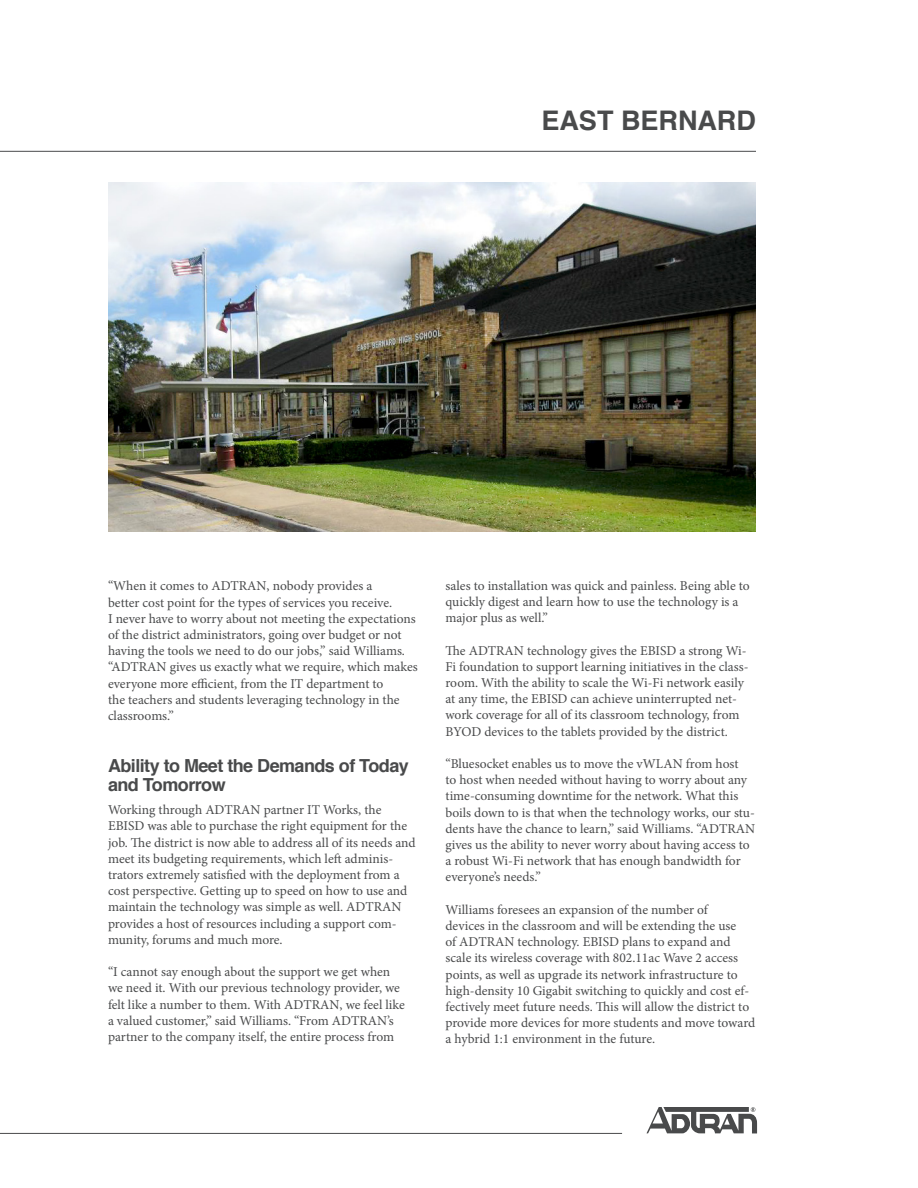
<style>
.page{position:relative;width:918px;height:1188px;background:#fff}
.page>*{position:absolute;margin:0;border:0;box-sizing:border-box;transform-origin:0 0}
._01_Header{font:700 27px "Helvetica";color:#494a4b}
.t1{font:700 18px/19.5px "Helvetica";letter-spacing:-.03em;color:#494a4b}
.t2{font:13.5px/16.2px "Minion Pro";color:#494a4b}
</style>
<div class="page">
<hr style="left:0;top:1133px;width:622px;height:1px;background:#494a4b">
<hr style="left:0;top:151px;width:756px;height:1px;background:#494a4b">
<svg style="left:647px;top:1107px;width:110px;height:26px"></svg>
<img style="left:108px;top:182px;width:648px;height:350px">
<p class="_01_Header" style="left:541px;top:98px;width:216px">EAST BERNARD</p>
<p class="t2" style="left:108px;top:578px;width:311px">“When it comes to ADTRAN, nobody provides a<br>better cost point for the types of services you receive.<br>I never have to worry about not meeting the expectations of the district administrators, going over budget or not having the tools we need to do our jobs,” said Williams. “ADTRAN gives us exactly what we require, which makes everyone more efficient, from the IT department to<br>the teachers and students leveraging technology in the classrooms.”</p>
<p class="t1" style="left:108px;top:756px;width:302px">Ability to Meet the Demands of Today and Tomorrow</p>
<p class="t2" style="left:108px;top:802px;width:309px">Working through ADTRAN partner IT Works, the EBISD was able to purchase the right equipment for the job. The district is now able to address all of its needs and meet its budgeting requirements, which left adminis&shy;trators extremely satisfied with the deployment from a cost perspective. Getting up to speed on how to use and maintain the technology was simple as well. ADTRAN provides a host of resources including a support com&shy;munity, forums and much more.</p>
<p class="t2" style="left:108px;top:964px;width:298px">“I cannot say enough about the support we get when we need it. With our previous technology provider, we felt like a number to them. With ADTRAN, we feel like a valued customer,” said Williams. “From ADTRAN’s partner to the company itself, the entire process from</p>
<p class="t2" style="left:446px;top:577px;width:306px">sales to installation was quick and painless. Being able to quickly digest and learn how to use the technology is a major plus as well.”</p>
<p class="t2" style="left:446px;top:642px;width:305px">The ADTRAN technology gives the EBISD a strong Wi-Fi foundation to support learning initiatives in the class&shy;room. With the ability to scale the Wi-Fi network easily at any time, the EBISD can achieve uninterrupted net&shy;work coverage for all of its classroom technology, from BYOD devices to the tablets provided by the district.</p>
<p class="t2" style="left:446px;top:756px;width:311px">“Bluesocket enables us to move the vWLAN from host<br>to host when needed without having to worry about any time-consuming downtime for the network. What this boils down to is that when the technology works, our stu&shy;dents have the chance to learn,” said Williams. “ADTRAN gives us the ability to never worry about having access to a robust Wi-Fi network that has enough bandwidth for everyone’s needs.”</p>
<p class="t2" style="left:446px;top:901px;width:311px">Williams foresees an expansion of the number of<br>devices in the classroom and will be extending the use<br>of ADTRAN technology. EBISD plans to expand and scale its wireless coverage with 802.11ac Wave 2 access points, as well as upgrade its network infrastructure to high-density 10 Gigabit switching to quickly and cost ef&shy;fectively meet future needs. This will allow the district to provide more devices for more students and move toward a hybrid 1:1 environment in the future.</p>
</div>
